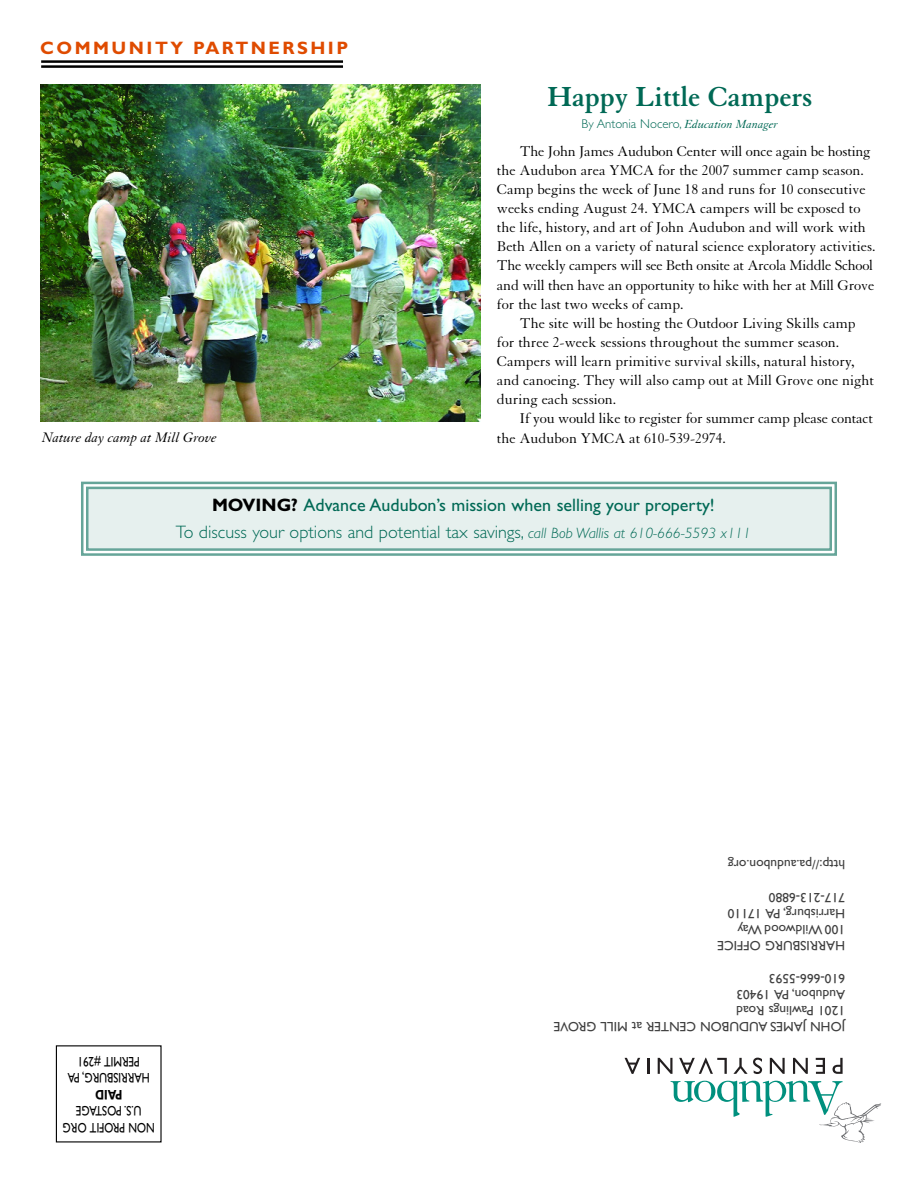
<style>
.page{position:relative;width:918px;height:1188px;background:#fff}
.page>*{position:absolute;margin:0;border:0;box-sizing:border-box;transform-origin:0 0}
.t1{font:700 30px "Granjon";color:#006955}
.t2{font:18px/27px "Gill Sans";color:#006955;text-align:center}
.t3{font:700 18px "Gill Sans";letter-spacing:.14em;color:#df4b00}
.t4{font:15.3px/19px "Granjon";color:#000}
.t5{font:italic 15px "Granjon";color:#000}
.t6{font:13.8px/16.5px "Gill Sans";letter-spacing:-.005em;color:#000;text-align:center;scale:.8 1}
.t7{font:700 13.8px "Gill Sans";color:#000;scale:.8 1}
.t8{font:13.5px/16.2px "Gill Sans";color:#404040}
.t9{font:300 12.75px "Gill Sans";color:#006955}
.s1{font-family:"Granjon";font-weight:400;font-style:italic}
.s2{font-weight:700;color:#000}
.s3{font-weight:300}
.s4{font-weight:300;font-style:italic;font-size:15px}
</style>
<div class="page">
<svg style="left:671px;top:1081px;width:210px;height:62px"></svg>
<svg style="left:833px;top:1058px;width:10px;height:16px"></svg>
<svg style="left:816px;top:1058px;width:9px;height:16px"></svg>
<svg style="left:793px;top:1058px;width:15px;height:16px"></svg>
<svg style="left:770px;top:1058px;width:15px;height:16px"></svg>
<svg style="left:733px;top:1058px;width:29px;height:16px"></svg>
<svg style="left:679px;top:1058px;width:48px;height:16px"></svg>
<svg style="left:658px;top:1058px;width:14px;height:16px"></svg>
<svg style="left:647px;top:1058px;width:2px;height:16px"></svg>
<svg style="left:625px;top:1058px;width:15px;height:16px"></svg>
<img style="left:40px;top:84px;width:441px;height:338px">
<hr style="left:41px;top:60px;width:302px;height:3px;background:#000">
<hr style="left:41px;top:65px;width:302px;height:3px;background:#000">
<svg style="left:81px;top:481px;width:756px;height:75px;background:#d4e5e2"></svg>
<p class="t3" style="left:40px;top:42px;width:310px">COMMUNITY PARTNERSHIP</p>
<p class="t5" style="left:42px;top:433px;width:177px">Nature day camp at Mill Grove</p>
<h1 class="t1" style="left:548px;top:86px;width:266px">Happy Little Campers</h1>
<p class="t9" style="left:582px;top:120px;width:198px">By Antonia Nocero, <span class="s1">Education Manager</span></p>
<p class="t4" style="left:497px;top:143px;width:380px;text-indent:23px">The John James Audubon Center will once again be hosting the Audubon area YMCA for the 2007 summer camp season.<br>Camp begins the week of June 18 and runs for 10 consecutive weeks ending August 24. YMCA campers will be exposed to the life, history, and art of John Audubon and will work with Beth Allen on a variety of natural science exploratory activities.<br>The weekly campers will see Beth onsite at Arcola Middle School and will then have an opportunity to hike with her at Mill Grove for the last two weeks of camp.</p>
<p class="t4" style="left:497px;top:315px;width:379px;text-indent:23px">The site will be hosting the Outdoor Living Skills camp for three 2-week sessions throughout the summer season.<br>Campers will learn primitive survival skills, natural history, and canoeing. They will also camp out at Mill Grove one night during each session.</p>
<p class="t4" style="left:497px;top:411px;width:377px;text-indent:23px">If you would like to register for summer camp please contact the Audubon YMCA at 610-539-2974.</p>
<p class="t2" style="left:176px;top:494px;width:577px"><span class="s2">MOVING?</span> Advance Audubon’s mission when selling your property!<br><span class="s3">To discuss your options and potential tax savings,</span> <span class="s4">call Bob Wallis at 610-666-5593 x111</span></p>
<p class="t8" style="left:845px;top:872px;width:119px;rotate:-180deg">http://pa.audubon.org</p>
<p class="t8" style="left:845px;top:953px;width:129px;rotate:-180deg">HARRISBURG OFFICE<br>100 Wildwood Way<br>Harrisburg, PA 17110<br>717-213-6880</p>
<p class="t6" style="left:150px;top:1085px;width:104px;rotate:-180deg">HARRISBURG, PA<br>PERMIT #291</p>
<p class="t7" style="left:122px;top:1099px;width:35px;rotate:-180deg">PAID</p>
<p class="t6" style="left:155px;top:1134px;width:117px;rotate:-180deg">NON PROFIT ORG<br>U.S. POSTAGE</p>
<p class="t8" style="left:845px;top:1034px;width:293px;rotate:-180deg">JOHN JAMES AUDUBON CENTER at MILL GROVE<br>1201 Pawlings Road<br>Audubon, PA 19403<br>610-666-5593</p>
</div>
